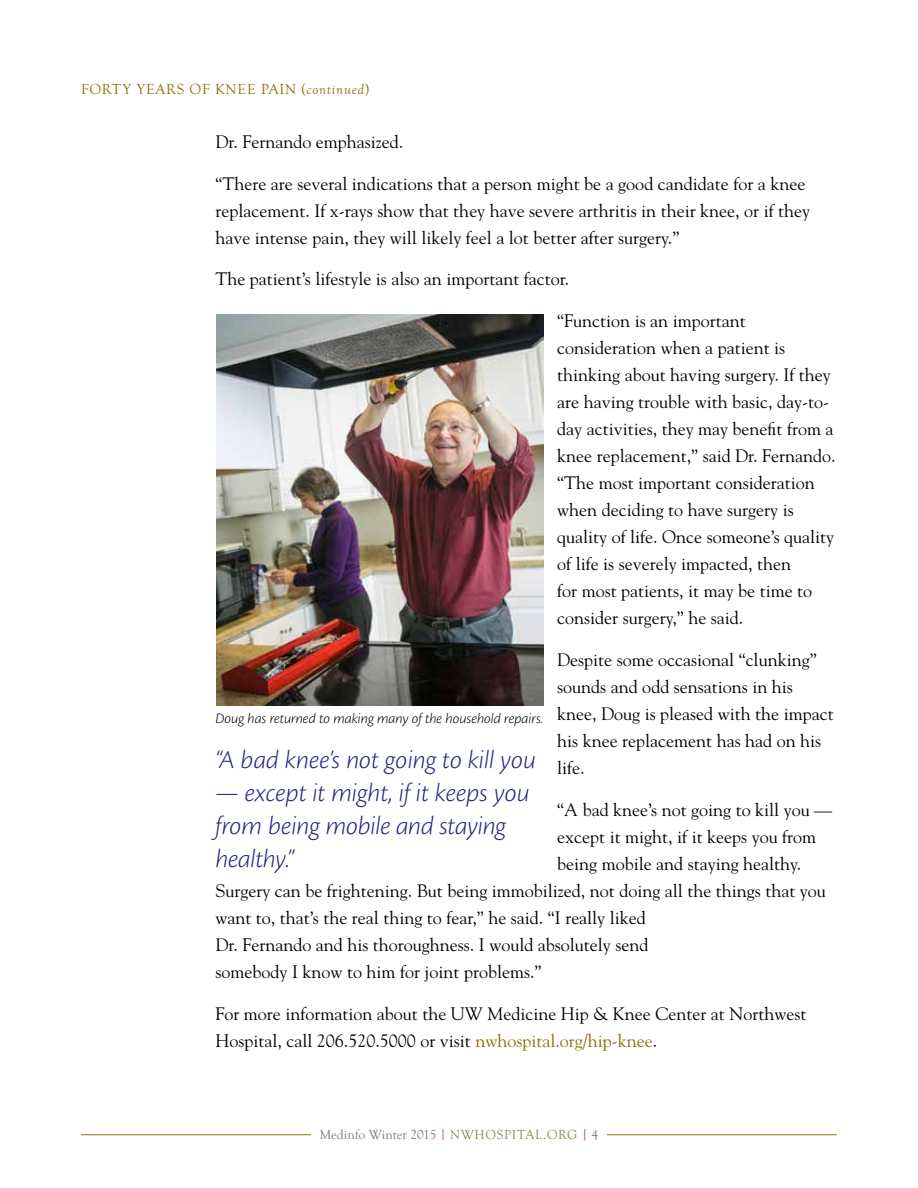
<style>
.page{position:relative;width:918px;height:1188px;background:#fff}
.page>*{position:absolute;margin:0;border:0;box-sizing:border-box;transform-origin:0 0}
.t1{font:italic 300 27px/33px "Cronos Pro";letter-spacing:-.005em;color:#282781}
.t2{font:18px/27px "Goudy Std";color:#000}
.t3{font:italic 300 15px "Cronos Pro";letter-spacing:-.005em;color:#000}
.t4{font:15px "Goudy Old Style T";letter-spacing:.05em;color:#8e6f0c}
.t5{font:13.5px "Goudy Old Style T";letter-spacing:.005em;color:#77787b}
.s1{font-style:italic}
.s2{color:#8e6f0c}
.s3{color:#d2232a}
.s4{color:#808a54}
</style>
<div class="page">
<hr style="left:81px;top:1134px;width:230px;height:1px;background:#8e6f0c">
<hr style="left:607px;top:1134px;width:230px;height:1px;background:#8e6f0c">
<img style="left:216px;top:315px;width:328px;height:391px">
<p class="t4" style="left:81px;top:81px;width:290px">FORTY YEARS OF KNEE PAIN (<span class="s1">continued</span>)</p>
<p class="t2" style="left:215px;top:128px;width:189px">Dr. Fernando emphasized.</p>
<p class="t2" style="left:215px;top:170px;width:596px">“There are several indications that a person might be a good candidate for a knee replacement. If x-rays show that they have severe arthritis in their knee, or if they have intense pain, they will likely feel a lot better after surgery.”</p>
<p class="t2" style="left:215px;top:266px;width:355px">The patient’s lifestyle is also an important factor.</p>
<p class="t2" style="left:557px;top:308px;width:280px">“Function is an important consideration when a patient is thinking about having surgery. If they are having trouble with basic, day-to&shy;day activities, they may benefit from a knee replacement,” said Dr. Fernando. “The most important consideration when deciding to have surgery is quality of life. Once someone’s quality of life is severely impacted, then<br>for most patients, it may be time to consider surgery,” he said.</p>
<p class="t2" style="left:557px;top:647px;width:278px">Despite some occasional “clunking” sounds and odd sensations in his knee, Doug is pleased with the impact his knee replacement has had on his life.</p>
<p class="t2" style="left:557px;top:797px;width:276px">“A bad knee’s not going to kill you —</p>
<p class="t2" style="left:557px;top:824px;width:260px">except it might, if it keeps you from</p>
<p class="t2" style="left:557px;top:851px;width:246px">being mobile and staying healthy.</p>
<p class="t2" style="left:215px;top:878px;width:612px">Surgery can be frightening. But being immobilized, not doing all the things that you</p>
<p class="t2" style="left:215px;top:905px;width:432px">want to, that’s the real thing to fear,” he said. “I really liked</p>
<p class="t2" style="left:215px;top:932px;width:434px">Dr. Fernando and his thoroughness. I would absolutely send</p>
<p class="t2" style="left:215px;top:959px;width:328px">somebody I know to him for joint problems.”</p>
<p class="t2" style="left:215px;top:1001px;width:592px">For more information about the UW Medicine Hip &amp; Knee Center at Northwest<br>Hospital, call 206.520.5000 or visit <span class="s2">nwhospital.org/hip-knee</span>.</p>
<p class="t3" style="left:215px;top:710px;width:329px">Doug has returned to making many of the household repairs.</p>
<h1 class="t1" style="left:215px;top:743px;width:322px">“A bad knee’s not going to kill you</h1>
<h1 class="t1" style="left:215px;top:776px;width:316px">— except it might, if it keeps you from being mobile and staying healthy.”</h1>
<p class="t5" style="left:320px;top:1127px;width:280px">MEDINFO WINTER 2015 <span class="s3">|</span> <span class="s4">NWHOSPITAL.ORG</span> <span class="s3">|</span> 4</p>
</div>
